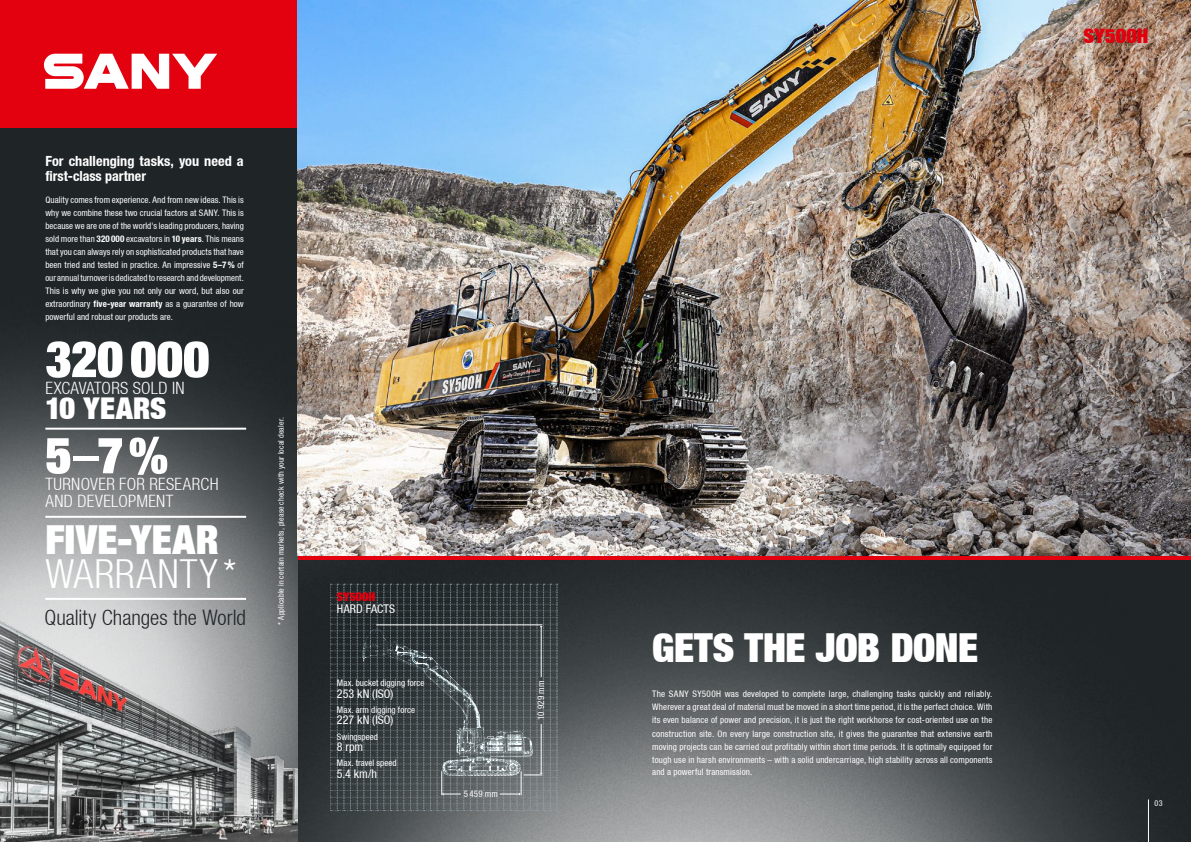
<style>
.page{position:relative;width:1191px;height:842px;background:#fff}
.page>*{position:absolute;margin:0;border:0;box-sizing:border-box;transform-origin:0 0}
.t1{font:900 50px "Context Reprise Extra Black S Si Extra";letter-spacing:.005em;color:#fff}
.t2{font:900 40px "Context Reprise Extra Black S Si Extra";color:#fff}
.t3{font:700 40px "Context Reprise Light Cond S Si";letter-spacing:.025em;color:#fff}
.t4{font:900 30px "Context Reprise Extra Black S Si Extra";letter-spacing:.01em;color:#fff}
.t5{font:700 21.3px "Context Reprise Light Cond S Si";color:#1f2527}
.t6{font:900 20px "Context Reprise Extra Black S Si Extra";letter-spacing:.01em;color:#e3000f}
.t7{font:700 17px/17px "Context Reprise Light Cond S Si";letter-spacing:.015em;color:#fff}
.t8{font:700 condensed 14px/15px "Context Reprise Condensed S Si";color:#fff}
.t9{font:12px "Context Reprise Condensed S Si Condensed";letter-spacing:.01em;color:#fff}
.t10{font:900 12px "Context Reprise Extra Black S Si Extra";letter-spacing:.005em;color:#e3000f}
.t11{font:9px/13px "Context Reprise Condensed S Si Condensed";letter-spacing:.01em;color:#fff;text-align:justify}
.t12{font:8px "Context Reprise Condensed S Si Condensed";letter-spacing:.015em;color:#fff}
.s1{font-family:"Context Reprise Condensed S Si";font-weight:700;font-stretch:condensed}
.s2{font-size:30px}
</style>
<div class="page">
<img style="left:298px;top:560px;width:893px;height:282px">
<div style="left:595px;top:555px;width:596px;height:5px;background:#e3000f"></div>
<div style="left:298px;top:555px;width:297px;height:5px;background:#e3000f"></div>
<img style="left:0;top:128px;width:298px;height:481px">
<div style="left:0;top:0;width:298px;height:128px;background:#e3000f"></div>
<svg style="left:44px;top:54px;width:173px;height:35px"></svg>
<img style="left:0;top:609px;width:298px;height:233px">
<hr style="left:45px;top:428px;width:201px;height:2px;background:#fff">
<hr style="left:45px;top:516px;width:201px;height:2px;background:#fff">
<hr style="left:45px;top:598px;width:201px;height:2px;background:#fff">
<img style="left:298px;top:0;width:893px;height:555px">
<svg style="left:330px;top:584px;width:228px;height:227px"></svg>
<hr style="left:1148px;top:799px;width:1px;height:43px;background:#fff">
<h3 class="t8" style="left:45px;top:154px;width:200px">For challenging tasks, you need a first-class partner</h3>
<p class="t11" style="left:45px;top:193px;width:200px">Quality comes from experience. And from new ideas. This is why we combine these two crucial factors at SANY. This is because we are one of the world's leading producers, having sold more than <span class="s1">320 000</span> excavators in <span class="s1">10 years</span>. This means that you can always rely on sophisticated products that have been tried and tested in practice. An impressive <span class="s1">5–7%</span> of our annual turnover is dedicated to research and development.<br>This is why we give you not only our word, but also our extraordinary <span class="s1">five-year warranty</span> as a guarantee of how powerful and robust our products are.</p>
<h1 class="t1" style="left:45px;top:327px;width:165px">320 000</h1>
<h3 class="t7" style="left:45px;top:379px;width:141px">EXCAVATORS SOLD IN</h3>
<h3 class="t4" style="left:45px;top:389px;width:123px">10 YEARS</h3>
<h1 class="t1" style="left:45px;top:423px;width:124px">5<span class="s2">–</span>7%</h1>
<h3 class="t7" style="left:45px;top:476px;width:175px">TURNOVER FOR RESEARCH<br>AND DEVELOPMENT</h3>
<h2 class="t2" style="left:45px;top:514px;width:175px">FIVE-YEAR</h2>
<h2 class="t3" style="left:45px;top:551px;width:193px">WARRANTY*</h2>
<h3 class="t5" style="left:44px;top:604px;width:203px">Quality Changes the World</h3>
<p class="t12" style="left:276px;top:624px;width:209px;rotate:-90deg">* Applicable in certain markets, please check with your local dealer.</p>
<h3 class="t10" style="left:337px;top:589px;width:40px">SY500H</h3>
<h3 class="t9" style="left:337px;top:601px;width:60px">HARD FACTS</h3>
<p class="t11" style="left:337px;top:677px;width:89px">Max. bucket digging force</p>
<h3 class="t9" style="left:337px;top:686px;width:58px">253 kN (ISO)</h3>
<p class="t11" style="left:337px;top:703px;width:80px">Max. arm digging force</p>
<h3 class="t9" style="left:337px;top:713px;width:58px">227 kN (ISO)</h3>
<p class="t11" style="left:337px;top:730px;width:43px">Swingspeed</p>
<h3 class="t9" style="left:337px;top:740px;width:28px">8 rpm</h3>
<p class="t11" style="left:337px;top:756px;width:61px">Max. travel speed</p>
<h3 class="t9" style="left:337px;top:766px;width:42px">5.4 km/h</h3>
<p class="t11" style="left:464px;top:787px;width:35px">5459 mm</p>
<p class="t11" style="left:534px;top:720px;width:41px;rotate:-90deg">10 929 mm</p>
<h3 class="t6" style="left:1083px;top:23px;width:66px">SY500H</h3>
<h2 class="t2" style="left:652px;top:622px;width:327px">GETS THE JOB DONE</h2>
<p class="t11" style="left:652px;top:688px;width:342px">The SANY SY500H was developed to complete large, challenging tasks quickly and reliably.<br>Wherever a great deal of material must be moved in a short time period, it is the perfect choice. With its even balance of power and precision, it is just the right workhorse for cost-oriented use on the construction site. On every large construction site, it gives the guarantee that extensive earth moving projects can be carried out profitably within short time periods. It is optimally equipped for tough use in harsh environments – with a solid undercarriage, high stability across all components and a powerful transmission.</p>
<p class="t12" style="left:1154px;top:798px;width:9px">03</p>
</div>
